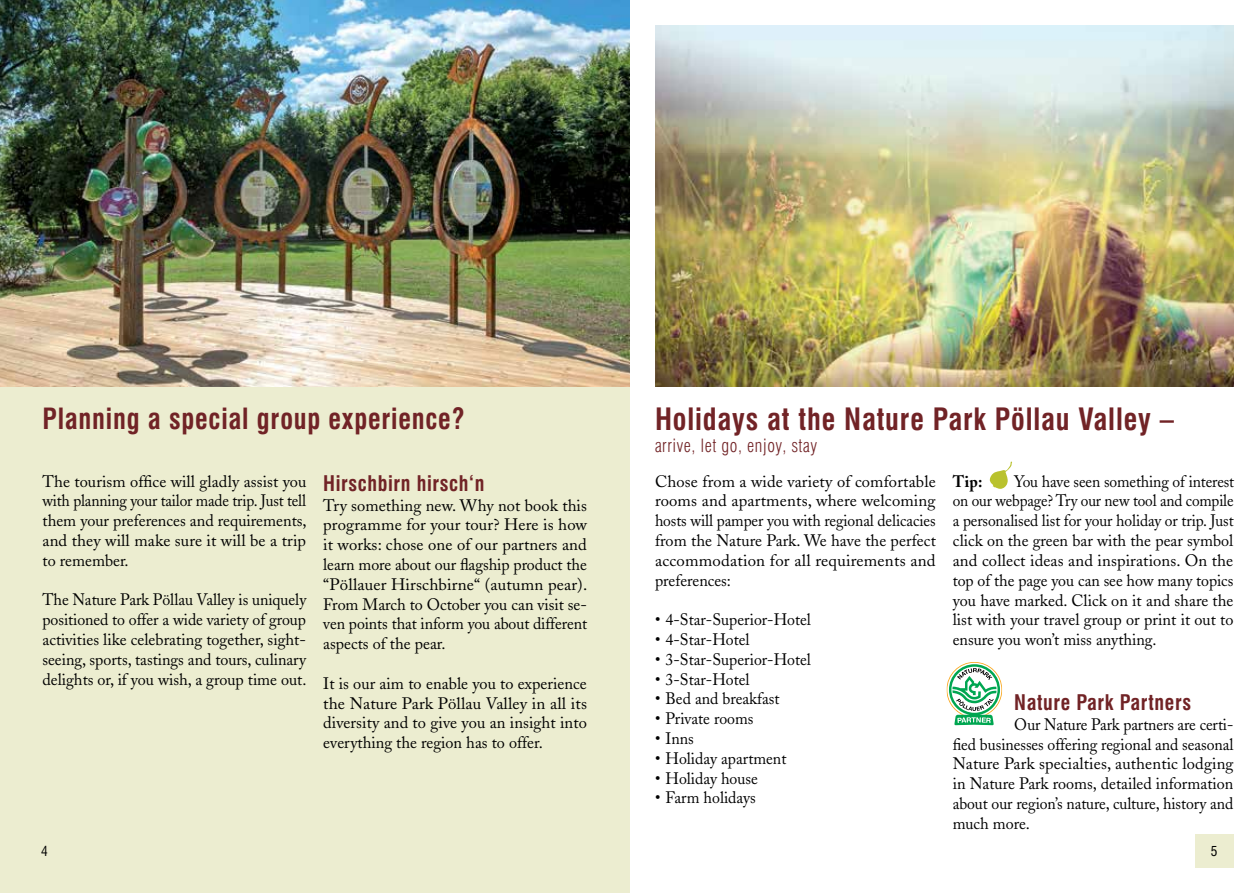
<style>
.page{position:relative;width:1259px;height:893px;background:#fff}
.page>*{position:absolute;margin:0;border:0;box-sizing:border-box;transform-origin:0 0}
.t1{font:700 condensed 30px "Swiss 721 BT";letter-spacing:.03em;color:#712326;scale:.95 1}
.t2{font:700 condensed 28.5px "Swiss 721 BT";letter-spacing:.03em;color:#712326;scale:.93 1}
.t3{font:700 condensed 21px "Swiss 721 BT";letter-spacing:.03em;color:#712326;scale:.95 1}
.t4{font:300 condensed 18px "Swiss 721 BT";letter-spacing:.03em;color:#712326;scale:.95 1}
.t5{font:16.5px/19.8px "Adobe Caslon";color:#000;text-align:justify}
.t6{font:16.5px/19.8px "Adobe Caslon";color:#000;text-align:justify;scale:.96 1}
.t7{font:16.5px/19.8px "Adobe Caslon";color:#000;text-align:justify;scale:.94 1}
.t8{font:16.5px/19.8px "Adobe Caslon";color:#000;text-align:justify;scale:.95 1}
.t9{font:700 16.5px "Adobe Caslon";color:#000;scale:.94 1}
.t10{font:condensed 13.5px "Swiss 721 BT";color:#000}
</style>
<div class="page">
<img style="left:655px;top:26px;width:578px;height:361px">
<div style="left:1195px;top:834px;width:38px;height:33px;background:#ecedd0"></div>
<svg style="left:989px;top:461px;width:23px;height:28px"></svg>
<svg style="left:946px;top:662px;width:57px;height:64px"></svg>
<div style="left:0;top:26px;width:629px;height:867px;background:#ecedd0"></div>
<img style="left:0;top:0;width:629px;height:387px">
<h2 class="t2" style="left:43px;top:401px;width:455px">Planning a special group experience?</h2>
<p class="t5" style="left:43px;top:471px;width:266px">The tourism office will gladly assist you with planning your tailor made trip. Just tell them your preferences and requirements, and they will make sure it will be a trip to remember.</p>
<p class="t6" style="left:43px;top:590px;width:276px">The Nature Park Pöllau Valley is uniquely positioned to offer a wide variety of group activities like celebrating together, sight&shy;seeing, sports, tastings and tours, culinary delights or, if you wish, a group time out.</p>
<p class="t3" style="left:323px;top:470px;width:171px">Hirschbirn hirsch‘n</p>
<p class="t5" style="left:323px;top:495px;width:265px">Try something new. Why not book this programme for your tour? Here is how it works: chose one of our partners and learn more about our flagship product the “Pöllauer Hirschbirne“ (autumn pear).<br>From March to October you can visit se&shy;ven points that inform you about different aspects of the pear.</p>
<p class="t5" style="left:323px;top:673px;width:265px">It is our aim to enable you to experience the Nature Park Pöllau Valley in all its diversity and to give you an insight into everything the region has to offer.</p>
<h1 class="t1" style="left:655px;top:401px;width:548px">Holidays at the Nature Park Pöllau Valley –</h1>
<p class="t4" style="left:655px;top:434px;width:172px">arrive, let go, enjoy, stay</p>
<p class="t5" style="left:655px;top:471px;width:282px">Chose from a wide variety of comfortable rooms and apartments, where welcoming hosts will pamper you with regional delicacies from the Nature Park. We have the perfect accommodation for all requirements and preferences:</p>
<p class="t6" style="left:655px;top:610px;width:164px">• 4-Star-Superior-Hotel</p>
<p class="t6" style="left:655px;top:630px;width:100px">• 4-Star-Hotel</p>
<p class="t6" style="left:655px;top:650px;width:164px">• 3-Star-Superior-Hotel</p>
<p class="t6" style="left:655px;top:669px;width:100px">• 3-Star-Hotel</p>
<p class="t6" style="left:655px;top:689px;width:131px">• Bed and breakfast</p>
<p class="t6" style="left:655px;top:709px;width:104px">• Private rooms</p>
<p class="t6" style="left:655px;top:729px;width:42px">• Inns</p>
<p class="t6" style="left:655px;top:749px;width:138px">• Holiday apartment</p>
<p class="t6" style="left:655px;top:768px;width:109px">• Holiday house</p>
<p class="t6" style="left:655px;top:788px;width:107px">• Farm holidays</p>
<p class="t9" style="left:952px;top:471px;width:33px">Tip:</p>
<p class="t7" style="left:952px;top:471px;width:301px;text-indent:61px">You have seen something of interest on our webpage? Try our new tool and compile a personalised list for your holiday or trip. Just click on the green bar with the pear symbol and collect ideas and inspirations. On the top of the page you can see how many topics you have marked. Click on it and share the list with your travel group or print it out to ensure you won’t miss anything.</p>
<p class="t3" style="left:1014px;top:690px;width:188px">Nature Park Partners</p>
<p class="t8" style="left:952px;top:714px;width:297px;text-indent:62px">Our Nature Park partners are certi&shy;fied businesses offering regional and seasonal Nature Park specialties, authentic lodging in Nature Park rooms, detailed information about our region’s nature, culture, history and much more.</p>
<p class="t10" style="left:41px;top:843px;width:8px">4</p>
<p class="t10" style="left:1211px;top:843px;width:8px">5</p>
</div>
